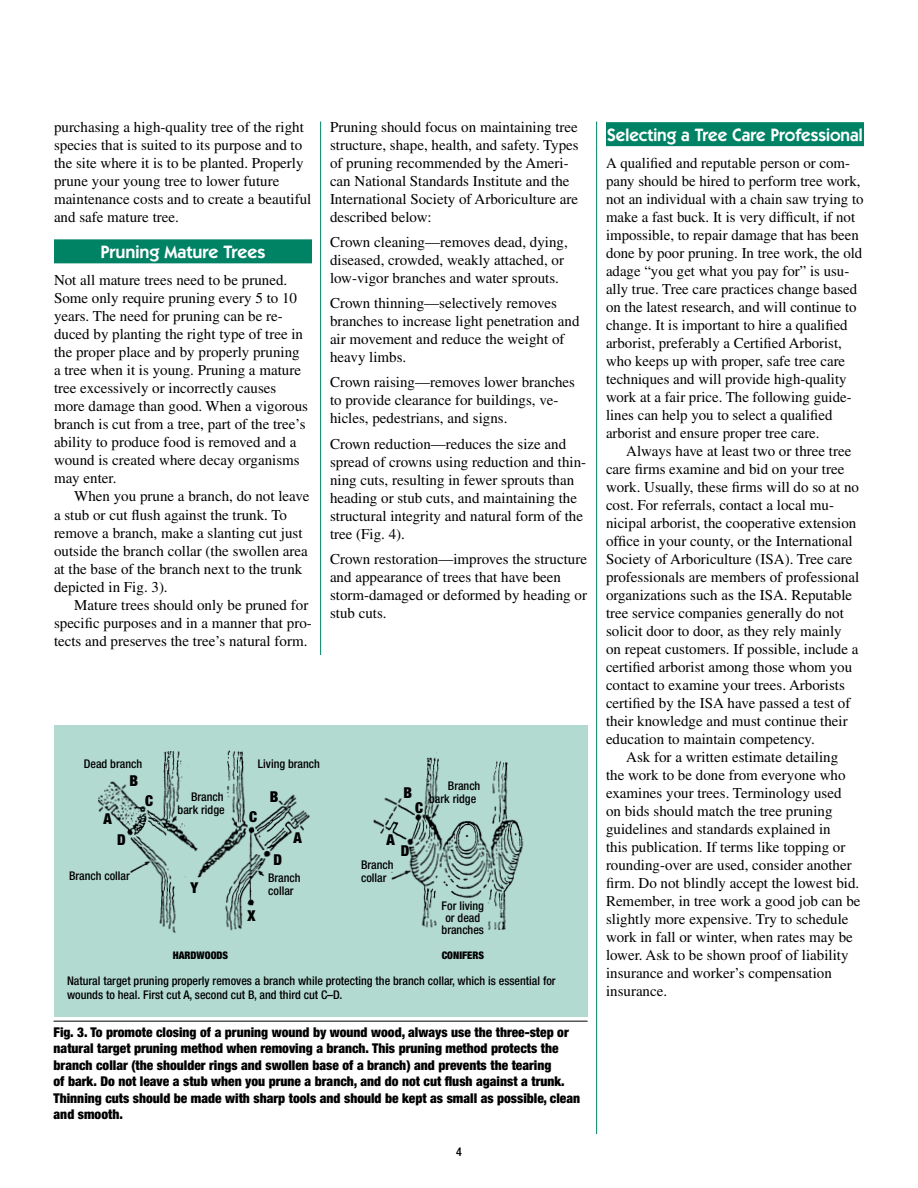
<style>
.page{position:relative;width:918px;height:1188px;background:#fff}
.page>*{position:absolute;margin:0;border:0;box-sizing:border-box;transform-origin:0 0}
.t1{font:600 18px "ITC Kabel Std";color:#fff;scale:.96 1}
.t2{font:600 18px "ITC Kabel Std";color:#fff}
.t3{font:15px/18px "Times LT Std";color:#000}
.t4{font:900 condensed 15px "Helvetica Neue LT Std";color:#000}
.t5{font:900 condensed 13.5px/16.5px "Helvetica Neue LT Std";color:#000}
.t6{font:500 condensed 12px/13.5px "Helvetica Neue LT Std";color:#000}
.t7{font:900 condensed 10.5px "Helvetica Neue LT Std";color:#000}
</style>
<div class="page">
<hr style="left:320px;top:122px;width:1px;height:1012px;background:#008265">
<hr style="left:596px;top:122px;width:1px;height:1012px;background:#008265">
<div style="left:54px;top:239px;width:258px;height:24px;background:#008265"></div>
<div style="left:606px;top:122px;width:258px;height:24px;background:#008265"></div>
<div style="left:314px;top:655px;width:15px;height:495px;background:#fff"></div>
<div style="left:54px;top:725px;width:534px;height:292px;background:#b3dad1"></div>
<img style="left:98px;top:750px;width:426px;height:183px">
<hr style="left:54px;top:1021px;width:534px;height:1px;background:#000">
<p class="t3" style="left:54px;top:118px;width:259px">purchasing a high-quality tree of the right species that is suited to its purpose and to the site where it is to be planted. Properly prune your young tree to lower future maintenance costs and to create a beautiful and safe mature tree.</p>
<p class="t2" style="left:100px;top:241px;width:167px">Pruning Mature Trees</p>
<p class="t3" style="left:54px;top:271px;width:256px">Not all mature trees need to be pruned.<br>Some only require pruning every 5 to 10 years. The need for pruning can be re&shy;duced by planting the right type of tree in the proper place and by properly pruning a tree when it is young. Pruning a mature tree excessively or incorrectly causes more damage than good. When a vigorous branch is cut from a tree, part of the tree’s ability to produce food is removed and a wound is created where decay organisms may enter.</p>
<p class="t3" style="left:54px;top:487px;width:257px;text-indent:20px">When you prune a branch, do not leave a stub or cut flush against the trunk. To remove a branch, make a slanting cut just outside the branch collar (the swollen area at the base of the branch next to the trunk depicted in Fig. 3).</p>
<p class="t3" style="left:54px;top:596px;width:259px;text-indent:20px">Mature trees should only be pruned for specific purposes and in a manner that pro&shy;tects and preserves the tree’s natural form.</p>
<p class="t3" style="left:330px;top:118px;width:250px">Pruning should focus on maintaining tree structure, shape, health, and safety. Types of pruning recommended by the Ameri&shy;can National Standards Institute and the International Society of Arboriculture are described below:</p>
<p class="t3" style="left:330px;top:233px;width:239px">Crown cleaning—removes dead, dying, diseased, crowded, weakly attached, or low-vigor branches and water sprouts.</p>
<p class="t3" style="left:330px;top:294px;width:251px">Crown thinning—selectively removes branches to increase light penetration and air movement and reduce the weight of heavy limbs.</p>
<p class="t3" style="left:330px;top:373px;width:246px">Crown raising—removes lower branches to provide clearance for buildings, ve&shy;hicles, pedestrians, and signs.</p>
<p class="t3" style="left:330px;top:434px;width:258px">Crown reduction—reduces the size and spread of crowns using reduction and thin&shy;ning cuts, resulting in fewer sprouts than heading or stub cuts, and maintaining the structural integrity and natural form of the tree (Fig. 4).</p>
<p class="t3" style="left:330px;top:550px;width:259px">Crown restoration—improves the structure and appearance of trees that have been storm-damaged or deformed by heading or stub cuts.</p>
<p class="t6" style="left:84px;top:757px;width:60px">Dead branch</p>
<p class="t6" style="left:258px;top:757px;width:64px">Living branch</p>
<p class="t6" style="left:178px;top:790px;width:49px;text-align:right">Branch bark ridge</p>
<p class="t4" style="left:130px;top:771px;width:10px">B</p>
<p class="t6" style="left:429px;top:779px;width:53px;text-indent:19px">Branch bark ridge</p>
<p class="t4" style="left:270px;top:788px;width:10px">B</p>
<p class="t4" style="left:403px;top:783px;width:10px">B</p>
<p class="t4" style="left:145px;top:792px;width:9px">C</p>
<p class="t4" style="left:415px;top:798px;width:9px">C</p>
<p class="t4" style="left:249px;top:808px;width:9px">C</p>
<p class="t4" style="left:103px;top:810px;width:10px">A</p>
<p class="t4" style="left:117px;top:830px;width:9px">D</p>
<p class="t6" style="left:69px;top:869px;width:62px">Branch collar</p>
<p class="t4" style="left:190px;top:879px;width:9px">Y</p>
<p class="t4" style="left:247px;top:906px;width:10px">X</p>
<p class="t4" style="left:274px;top:850px;width:9px">D</p>
<p class="t4" style="left:293px;top:828px;width:10px">A</p>
<p class="t4" style="left:386px;top:831px;width:10px">A</p>
<p class="t4" style="left:401px;top:842px;width:9px">D</p>
<p class="t6" style="left:361px;top:858px;width:34px">Branch</p>
<p class="t6" style="left:268px;top:871px;width:34px">Branch</p>
<p class="t6" style="left:361px;top:871px;width:27px">collar</p>
<p class="t6" style="left:268px;top:884px;width:27px">collar</p>
<p class="t6" style="left:442px;top:900px;width:44px;line-height:12px;text-align:center">For living or dead branches</p>
<p class="t7" style="left:173px;top:949px;width:57px">HARDWOODS</p>
<p class="t7" style="left:442px;top:949px;width:44px">CONIFERS</p>
<p class="t6" style="left:67px;top:974px;width:490px">Natural target pruning properly removes a branch while protecting the branch collar, which is essential for wounds to heal. First cut A, second cut B, and third cut C–D.</p>
<p class="t5" style="left:54px;top:1024px;width:528px">Fig. 3. To promote closing of a pruning wound by wound wood, always use the three-step or natural target pruning method when removing a branch. This pruning method protects the branch collar (the shoulder rings and swollen base of a branch) and prevents the tearing<br>of bark. Do not leave a stub when you prune a branch, and do not cut flush against a trunk.<br>Thinning cuts should be made with sharp tools and should be kept as small as possible, clean and smooth.</p>
<p class="t6" style="left:456px;top:1145px;width:7px">4</p>
<p class="t1" style="left:607px;top:124px;width:268px">Selecting a Tree Care Professional</p>
<p class="t3" style="left:606px;top:154px;width:259px">A qualified and reputable person or com&shy;pany should be hired to perform tree work, not an individual with a chain saw trying to make a fast buck. It is very difficult, if not impossible, to repair damage that has been done by poor pruning. In tree work, the old adage “you get what you pay for” is usu&shy;ally true. Tree care practices change based on the latest research, and will continue to change. It is important to hire a qualified arborist, preferably a Certified Arborist, who keeps up with proper, safe tree care techniques and will provide high-quality work at a fair price. The following guide&shy;lines can help you to select a qualified arborist and ensure proper tree care.</p>
<p class="t3" style="left:606px;top:442px;width:255px;text-indent:20px">Always have at least two or three tree care firms examine and bid on your tree work. Usually, these firms will do so at no cost. For referrals, contact a local mu&shy;nicipal arborist, the cooperative extension office in your county, or the International Society of Arboriculture (ISA). Tree care professionals are members of professional organizations such as the ISA. Reputable tree service companies generally do not solicit door to door, as they rely mainly on repeat customers. If possible, include a certified arborist among those whom you contact to examine your trees. Arborists certified by the ISA have passed a test of their knowledge and must continue their education to maintain competency.</p>
<p class="t3" style="left:606px;top:748px;width:256px;text-indent:20px">Ask for a written estimate detailing<br>the work to be done from everyone who examines your trees. Terminology used<br>on bids should match the tree pruning guidelines and standards explained in<br>this publication. If terms like topping or rounding-over are used, consider another firm. Do not blindly accept the lowest bid.<br>Remember, in tree work a good job can be slightly more expensive. Try to schedule work in fall or winter, when rates may be lower. Ask to be shown proof of liability insurance and worker’s compensation insurance.</p>
</div>
